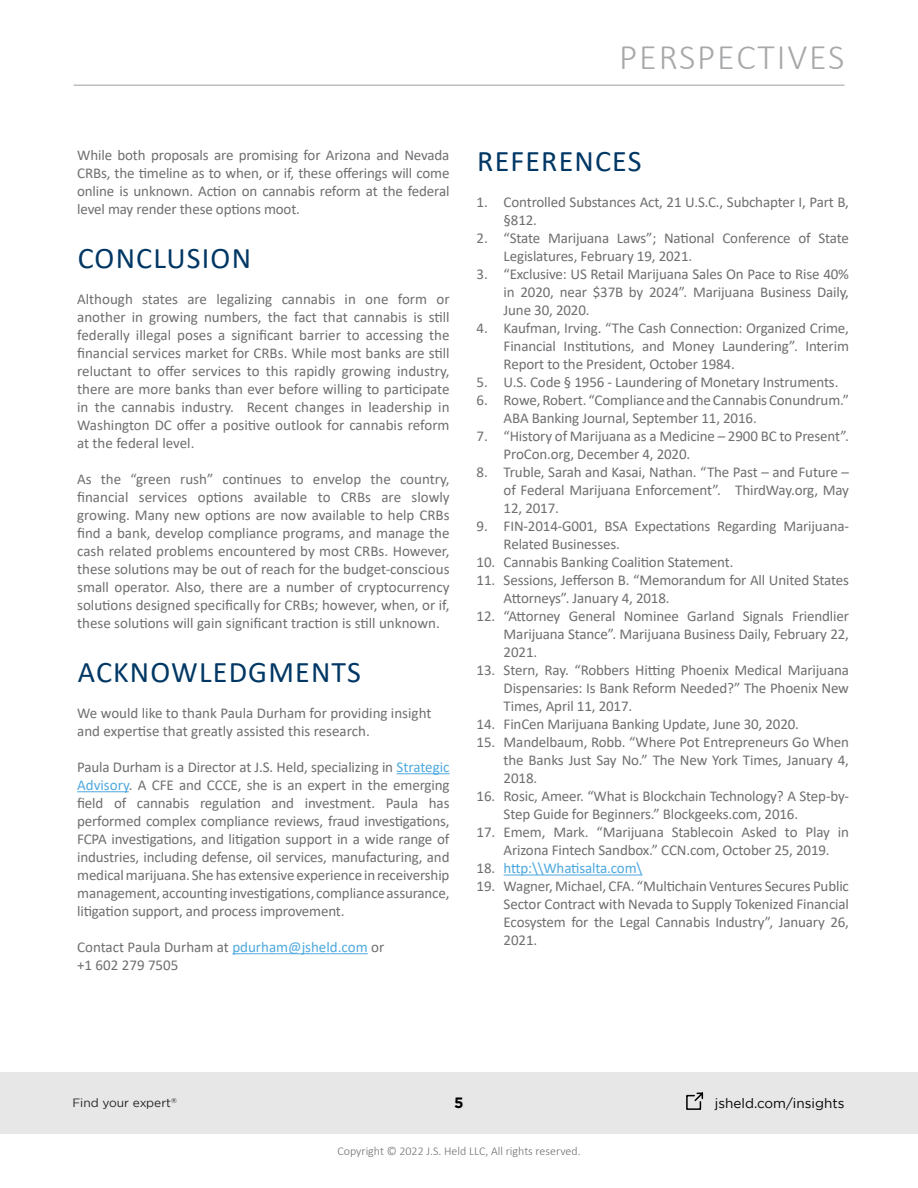
<style>
.page{position:relative;width:918px;height:1188px;background:#fff}
.page>*{position:absolute;margin:0;border:0;box-sizing:border-box;transform-origin:0 0}
.t1{font:300 36px "Calibri";letter-spacing:.05em;color:#a6a8aa}
.t2{font:30px "Calibri";letter-spacing:.04em;color:#003764}
.t3{font:15px/18px "Calibri";letter-spacing:-.01em;color:#6e6f71;text-align:justify}
.t4{font:15px "Calibri";letter-spacing:-.01em;color:#4ea8de}
.t5{font:700 15px "Gotham";color:#000}
.t6{font:13.5px "Gotham";color:#000}
.t7{font:300 12px "Calibri";color:#6e6f71}
.t8{font:12px "Gotham";color:#241f21}
.t9{font:7.05px "Gotham";color:#241f21}
.s1{color:#4fa9df}
.s2{color:#6e6f71}
</style>
<div class="page">
<div style="left:0;top:1072px;width:918px;height:62px;background:#e7e7e7"></div>
<hr style="left:74px;top:85px;width:770px;height:1px;background:#a6a8ab">
<svg style="left:686px;top:1092px;width:18px;height:18px"></svg>
<hr style="left:397px;top:773px;width:53px;height:1px;background:#4fa9df">
<hr style="left:77px;top:791px;width:52px;height:1px;background:#4fa9df">
<hr style="left:232px;top:953px;width:136px;height:1px;background:#4fa9df">
<hr style="left:504px;top:875px;width:138px;height:1px;background:#4ea8de">
<h1 class="t1" style="left:619px;top:35px;width:227px">PERSPECTIVES</h1>
<p class="t3" style="left:77px;top:146px;width:374px">While both proposals are promising for Arizona and Nevada CRBs, the timeline as to when, or if, these offerings will come online is unknown. Action on cannabis reform at the federal level may render these options moot.</p>
<h2 class="t2" style="left:78px;top:237px;width:175px">CONCLUSION</h2>
<p class="t3" style="left:77px;top:290px;width:374px">Although states are legalizing cannabis in one form or another in growing numbers, the fact that cannabis is still federally illegal poses a significant barrier to accessing the financial services market for CRBs. While most banks are still reluctant to offer services to this rapidly growing industry, there are more banks than ever before willing to participate in the cannabis industry. Recent changes in leadership in Washington DC offer a positive outlook for cannabis reform at the federal level.</p>
<p class="t3" style="left:77px;top:470px;width:374px">As the “green rush” continues to envelop the country, financial services options available to CRBs are slowly growing. Many new options are now available to help CRBs find a bank, develop compliance programs, and manage the cash related problems encountered by most CRBs. However, these solutions may be out of reach for the budget-conscious small operator. Also, there are a number of cryptocurrency solutions designed specifically for CRBs; however, when, or if, these solutions will gain significant traction is still unknown.</p>
<h2 class="t2" style="left:78px;top:651px;width:285px">ACKNOWLEDGMENTS</h2>
<p class="t3" style="left:77px;top:704px;width:356px">We would like to thank Paula Durham for providing insight and expertise that greatly assisted this research.</p>
<p class="t3" style="left:77px;top:758px;width:374px">Paula Durham is a Director at J.S. Held, specializing in <span class="s1">Strategic Advisory</span>. A CFE and CCCE, she is an expert in the emerging field of cannabis regulation and investment. Paula has performed complex compliance reviews, fraud investigations, FCPA investigations, and litigation support in a wide range of industries, including defense, oil services, manufacturing, and medical marijuana. She has extensive experience in receivership management, accounting investigations, compliance assurance, litigation support, and process improvement.</p>
<p class="t3" style="left:77px;top:938px;width:309px">Contact Paula Durham at <span class="s1">pdurham@jsheld.com</span> or +1 602 279 7505</p>
<h2 class="t2" style="left:477px;top:141px;width:166px">REFERENCES</h2>
<p class="t3" style="left:504px;top:193px;width:347px;text-indent:-27px">1. Controlled Substances Act, 21 U.S.C., Subchapter I, Part B, §812.</p>
<p class="t3" style="left:504px;top:229px;width:347px;text-indent:-27px">2. “State Marijuana Laws”; National Conference of State<br>Legislatures, February 19, 2021.</p>
<p class="t3" style="left:504px;top:265px;width:347px;text-indent:-27px">3. “Exclusive: US Retail Marijuana Sales On Pace to Rise 40% in 2020, near $37B by 2024”. Marijuana Business Daily, June 30, 2020.</p>
<p class="t3" style="left:504px;top:319px;width:347px;text-indent:-27px">4. Kaufman, Irving. “The Cash Connection: Organized Crime, Financial Institutions, and Money Laundering”. Interim Report to the President, October 1984.</p>
<p class="t3" style="left:477px;top:373px;width:363px">5. U.S. Code § 1956 - Laundering of Monetary Instruments.</p>
<p class="t3" style="left:504px;top:391px;width:347px;text-indent:-27px">6. Rowe, Robert. “Compliance and the Cannabis Conundrum.”<br>ABA Banking Journal, September 11, 2016.</p>
<p class="t3" style="left:504px;top:427px;width:347px;text-indent:-27px">7. “History of Marijuana as a Medicine – 2900 BC to Present”.<br>ProCon.org, December 4, 2020.</p>
<p class="t3" style="left:504px;top:463px;width:347px;text-indent:-27px">8. Truble, Sarah and Kasai, Nathan. “The Past – and Future – of Federal Marijuana Enforcement”. ThirdWay.org, May 12, 2017.</p>
<p class="t3" style="left:504px;top:517px;width:347px;text-indent:-27px">9. FIN-2014-G001, BSA Expectations Regarding Marijuana-<br>Related Businesses.</p>
<p class="t3" style="left:477px;top:553px;width:258px">10. Cannabis Banking Coalition Statement.</p>
<p class="t3" style="left:504px;top:571px;width:347px;text-indent:-27px">11. Sessions, Jefferson B. “Memorandum for All United States<br>Attorneys”. January 4, 2018.</p>
<p class="t3" style="left:504px;top:607px;width:347px;text-indent:-27px">12. “Attorney General Nominee Garland Signals Friendlier Marijuana Stance”. Marijuana Business Daily, February 22, 2021.</p>
<p class="t3" style="left:504px;top:661px;width:347px;text-indent:-27px">13. Stern, Ray. “Robbers Hitting Phoenix Medical Marijuana Dispensaries: Is Bank Reform Needed?” The Phoenix New Times, April 11, 2017.</p>
<p class="t3" style="left:477px;top:715px;width:324px">14. FinCen Marijuana Banking Update, June 30, 2020.</p>
<p class="t3" style="left:504px;top:733px;width:347px;text-indent:-27px">15. Mandelbaum, Robb. “Where Pot Entrepreneurs Go When the Banks Just Say No.” The New York Times, January 4, 2018.</p>
<p class="t3" style="left:504px;top:787px;width:347px;text-indent:-27px">16. Rosic, Ameer. “What is Blockchain Technology? A Step-by-<br>Step Guide for Beginners.” Blockgeeks.com, 2016.</p>
<p class="t3" style="left:477px;top:823px;width:374px;text-align:center">17. Emem, Mark. “Marijuana Stablecoin Asked to Play in<br>Arizona Fintech Sandbox.” CCN.com, October 25, 2019.</p>
<p class="t4" style="left:477px;top:858px;width:167px"><span class="s2">18.</span> http:\\Whatisalta.com\</p>
<p class="t3" style="left:504px;top:877px;width:347px;text-indent:-27px">19. Wagner, Michael, CFA. “Multichain Ventures Secures Public Sector Contract with Nevada to Supply Tokenized Financial Ecosystem for the Legal Cannabis Industry”, January 26, 2021.</p>
<p class="t8" style="left:72px;top:1096px;width:100px">Find your expert</p>
<p class="t5" style="left:454px;top:1093px;width:11px">5</p>
<p class="t6" style="left:715px;top:1095px;width:131px">jsheld.com/insights</p>
<p class="t9" style="left:171px;top:1096px;width:7px">®</p>
<p class="t7" style="left:337px;top:1144px;width:245px">Copyright © 2022 J.S. Held LLC, All rights reserved.</p>
</div>
